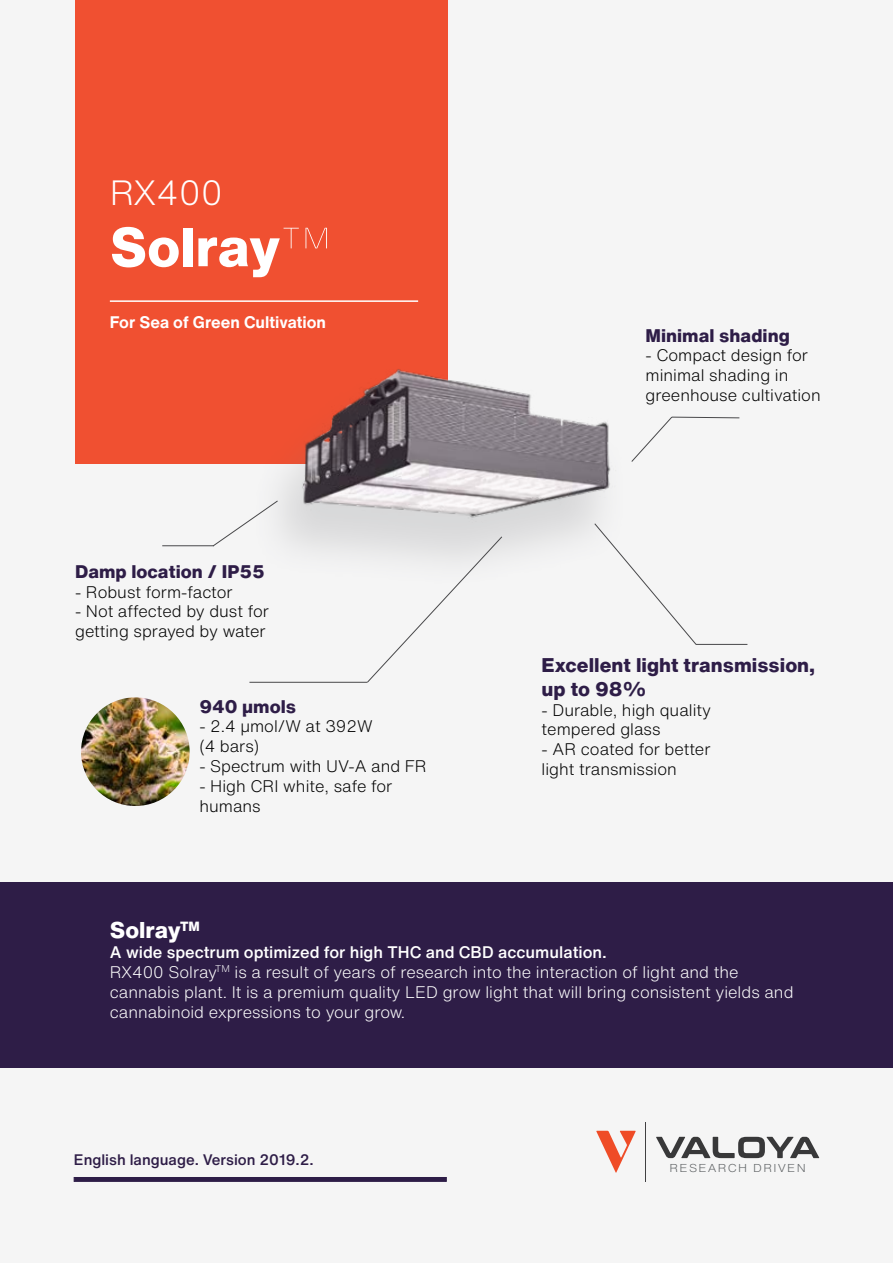
<style>
.page{position:relative;width:893px;height:1263px;background:#f5f5f5}
.page>*{position:absolute;margin:0;border:0;box-sizing:border-box;transform-origin:0 0}
.t1{font:800 54px "Helvetica Now Text";color:#fff}
.t2{font:300 34.5px "Helvetica Now Text";color:#fff}
.t3{font:800 22.5px "Helvetica Now Text";color:#fff}
.t4{font:800 19.5px/23.4px "Helvetica Now Text";color:#2e1d47}
.t5{font:800 18px "Helvetica Now Text";color:#2e1d47}
.t6{font:300 16.5px/19.8px "Helvetica Now Text";color:#000}
.t7{font:300 16.5px/19.8px "Helvetica Now Text";color:#fff}
.t8{font:700 16.5px "Helvetica Now Text";color:#fff}
.t9{font:500 15px "Helvetica Now Text";color:#2e1d47}
.t10{font:300 11.25px "Helvetica Now Text";letter-spacing:.105em;color:rgb(62 66 69/.85);scale:1.09 1}
.s1{font-weight:100}
.s2{font-weight:500}
</style>
<div class="page">
<div style="left:0;top:882px;width:893px;height:186px;background:#2e1d47"></div>
<div style="left:75px;top:0;width:373px;height:463px;background:#f05031"></div>
<div style="left:251px;top:373px;width:377px;height:216px;background:#737579;opacity:.22"></div>
<img style="left:289px;top:369px;width:339px;height:168px">
<svg style="left:212px;top:500px;width:67px;height:47px"></svg>
<svg style="left:366px;top:536px;width:137px;height:147px"></svg>
<svg style="left:594px;top:523px;width:103px;height:122px"></svg>
<hr style="left:162px;top:545px;width:52px;height:1px;background:#48484a">
<hr style="left:249px;top:682px;width:118px;height:1px;background:#48484a">
<hr style="left:696px;top:644px;width:51px;height:1px;background:#48484a">
<img style="left:79px;top:695px;width:113px;height:113px;border-radius:57px">
<div style="left:76px;top:692px;width:119px;height:119px;border:5px solid #f5f5f5;border-radius:50%"></div>
<svg style="left:596px;top:1131px;width:40px;height:42px"></svg>
<svg style="left:656px;top:1137px;width:163px;height:21px"></svg>
<hr style="left:645px;top:1122px;width:1px;height:59px;background:#414042">
<hr style="left:74px;top:1177px;width:372px;height:4px;background:#2e1d47">
<svg style="left:631px;top:416px;width:109px;height:46px"></svg>
<hr style="left:110px;top:300px;width:308px;height:2px;background:#fff">
<h2 class="t2" style="left:110px;top:167px;width:114px">RX400</h2>
<h1 class="t1" style="left:110px;top:206px;width:224px">Solray<span class="s1">™</span></h1>
<p class="t8" style="left:110px;top:310px;width:218px">For Sea of Green Cultivation</p>
<p class="t5" style="left:75px;top:558px;width:191px">Damp location / IP55</p>
<p class="t6" style="left:75px;top:581px;width:159px">- Robust form-factor</p>
<p class="t6" style="left:75px;top:601px;width:195px">- Not affected by dust for getting sprayed by water</p>
<p class="t5" style="left:199px;top:692px;width:98px">940 µmols</p>
<p class="t6" style="left:199px;top:716px;width:175px">- 2.4 µmol/W at 392W (4 bars)</p>
<p class="t6" style="left:199px;top:756px;width:229px">- Spectrum with UV-A and FR</p>
<p class="t6" style="left:199px;top:775px;width:195px">- High CRI white, safe for humans</p>
<p class="t5" style="left:645px;top:322px;width:146px">Minimal shading</p>
<p class="t6" style="left:645px;top:345px;width:177px">- Compact design for minimal shading in greenhouse cultivation</p>
<p class="t4" style="left:542px;top:653px;width:275px">Excellent light transmission, up to 98%</p>
<p class="t6" style="left:542px;top:699px;width:171px">- Durable, high quality tempered glass</p>
<p class="t6" style="left:542px;top:739px;width:170px">- AR coated for better light transmission</p>
<h3 class="t3" style="left:110px;top:913px;width:92px">Solray<sup>TM</sup></h3>
<p class="t7" style="left:110px;top:942px;width:685px"><span class="s2">A wide spectrum optimized for high THC and CBD accumulation.<br></span>RX400 Solray<sup>TM</sup> is a result of years of research into the interaction of light and the cannabis plant. It is a premium quality LED grow light that will bring consistent yields and cannabinoid expressions to your grow.</p>
<p class="t9" style="left:74px;top:1148px;width:241px">English language. Version 2019.2.</p>
<p class="t10" style="left:669px;top:1159px;width:127px">RESEARCH DRIVEN</p>
</div>
